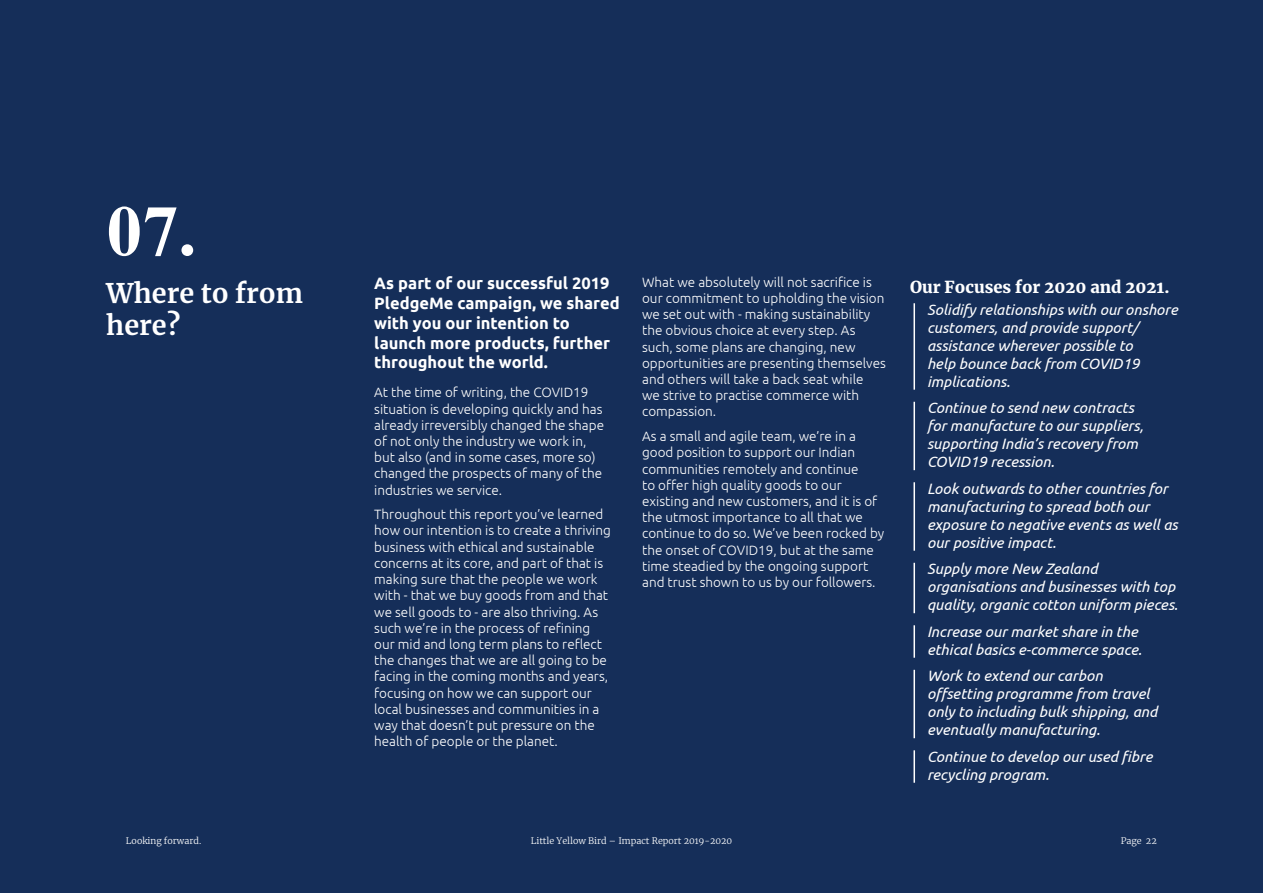
<style>
.page{position:relative;width:1263px;height:893px;background:#152e59}
.page>*{position:absolute;margin:0;border:0;box-sizing:border-box;transform-origin:0 0}
.N1_-_Numerals{font:700 72px "Times New Roman";color:#fff}
.H3_-_Sub_Heading{font:700 27px/32.4px "Merriweather";color:#fff}
.B2_-_into_para{font:700 16.5px/19.8px "Ubuntu";color:#fff}
.H4_-_Sub_Sub_Heading{font:900 16.5px "Merriweather";color:#fff}
.B1_b_-_body_bullets{font:italic 15px/18px "Ubuntu";color:#fff}
.B1_-_Body{font:300 13.5px/16.2px "Ubuntu";color:#fff}
.H5_-_Heading_Small{font:300 9px "Merriweather";color:#fff}
</style>
<div class="page">
<hr style="left:913px;top:303px;width:2px;height:87px;background:#fff">
<hr style="left:913px;top:402px;width:2px;height:68px;background:#fff">
<hr style="left:913px;top:482px;width:2px;height:69px;background:#fff">
<hr style="left:913px;top:563px;width:2px;height:50px;background:#fff">
<hr style="left:913px;top:625px;width:2px;height:33px;background:#fff">
<hr style="left:913px;top:670px;width:2px;height:68px;background:#fff">
<hr style="left:913px;top:750px;width:2px;height:33px;background:#fff">
<p class="N1_-_Numerals" style="left:106px;top:181px;width:91px">07.</p>
<p class="H3_-_Sub_Heading" style="left:106px;top:276px;width:198px">Where to from here?</p>
<p class="B2_-_into_para" style="left:374px;top:273px;width:247px">As part of our successful 2019<br>PledgeMe campaign, we shared with you our intention to launch more products, further throughout the world.</p>
<p class="B1_-_Body" style="left:374px;top:384px;width:231px">At the time of writing, the COVID19 situation is developing quickly and has already irreversibly changed the shape of not only the industry we work in, but also (and in some cases, more so) changed the prospects of many of the industries we service.</p>
<p class="B1_-_Body" style="left:374px;top:506px;width:238px">Throughout this report you’ve learned how our intention is to create a thriving business with ethical and sustainable concerns at its core, and part of that is making sure that the people we work with - that we buy goods from and that we sell goods to - are also thriving. As such we’re in the process of refining our mid and long term plans to reflect the changes that we are all going to be facing in the coming months and years, focusing on how we can support our local businesses and communities in a way that doesn’t put pressure on the health of people or the planet.</p>
<p class="B1_-_Body" style="left:642px;top:274px;width:245px">What we absolutely will not sacrifice is our commitment to upholding the vision we set out with - making sustainability the obvious choice at every step. As such, some plans are changing, new opportunities are presenting themselves and others will take a back seat while<br>we strive to practise commerce with compassion.</p>
<p class="B1_-_Body" style="left:642px;top:428px;width:244px">As a small and agile team, we’re in a good position to support our Indian communities remotely and continue<br>to offer high quality goods to our existing and new customers, and it is of the utmost importance to all that we continue to do so. We’ve been rocked by the onset of COVID19, but at the same time steadied by the ongoing support and trust shown to us by our followers.</p>
<p class="H4_-_Sub_Sub_Heading" style="left:910px;top:275px;width:261px">Our Focuses for 2020 and 2021.</p>
<p class="B1_b_-_body_bullets" style="left:927px;top:300px;width:252px">Solidify relationships with our onshore customers, and provide support/ assistance wherever possible to<br>help bounce back from COVID19 implications.</p>
<p class="B1_b_-_body_bullets" style="left:927px;top:399px;width:218px">Continue to send new contracts for manufacture to our suppliers, supporting India’s recovery from<br>COVID19 recession.</p>
<p class="B1_b_-_body_bullets" style="left:927px;top:479px;width:252px">Look outwards to other countries for manufacturing to spread both our exposure to negative events as well as our positive impact.</p>
<p class="B1_b_-_body_bullets" style="left:927px;top:560px;width:252px">Supply more New Zealand organisations and businesses with top quality, organic cotton uniform pieces.</p>
<p class="B1_b_-_body_bullets" style="left:927px;top:622px;width:216px">Increase our market share in the ethical basics e-commerce space.</p>
<p class="B1_b_-_body_bullets" style="left:927px;top:667px;width:232px">Work to extend our carbon offsetting programme from travel only to including bulk shipping, and eventually manufacturing.</p>
<p class="B1_b_-_body_bullets" style="left:927px;top:747px;width:227px">Continue to develop our used fibre recycling program.</p>
<p class="H5_-_Heading_Small" style="left:126px;top:835px;width:77px">Looking forward.</p>
<p class="H5_-_Heading_Small" style="left:531px;top:835px;width:203px">Little Yellow Bird – Impact Report 2019-2020</p>
<p class="H5_-_Heading_Small" style="left:1121px;top:835px;width:37px">Page 22</p>
</div>
